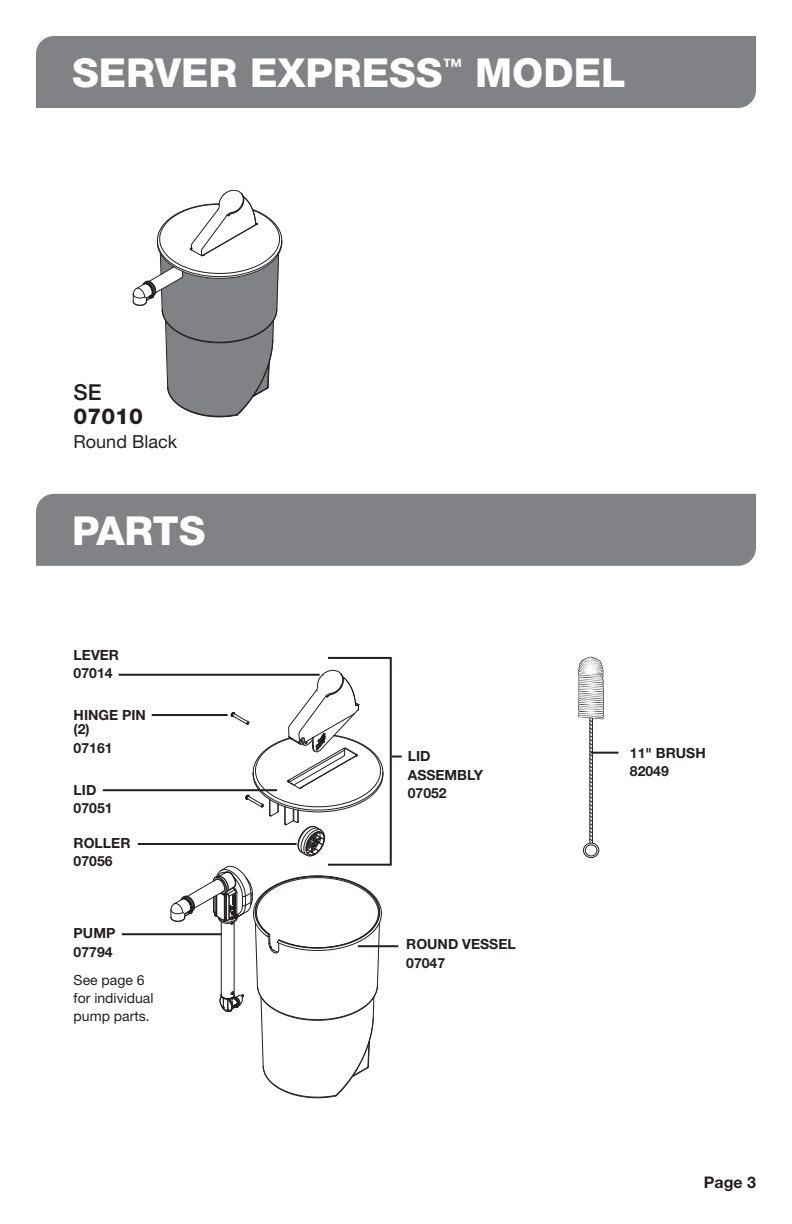
<style>
.page{position:relative;width:792px;height:1224px;background:#fff}
.page>*{position:absolute;margin:0;border:0;box-sizing:border-box;transform-origin:0 0}
.t1{font:800 40px "Helvetica Neue";color:#fff}
.t2{font:800 22px "Helvetica Neue";color:#231f20}
.t3{font:500 22px "Helvetica Neue";color:#231f20}
.t4{font:18px "Helvetica Neue";color:#231f20}
.t5{font:700 16px "Helvetica Neue";color:#231f20}
.t6{font:700 14px/18.4px "Helvetica Neue";color:#231f20}
.t7{font:14px/18px "Helvetica Neue";color:#231f20}
</style>
<div class="page">
<svg style="left:133px;top:190px;width:149px;height:227px"></svg>
<div style="left:36px;top:36px;width:720px;height:72px;background:#808285"></div>
<svg style="left:230px;top:669px;width:153px;height:188px"></svg>
<svg style="left:170px;top:865px;width:212px;height:234px"></svg>
<hr style="left:119px;top:674px;width:201px;height:2px;background:#231f20">
<hr style="left:103px;top:789px;width:174px;height:2px;background:#231f20">
<hr style="left:138px;top:843px;width:159px;height:2px;background:#231f20">
<hr style="left:122px;top:933px;width:100px;height:2px;background:#231f20">
<hr style="left:358px;top:945px;width:40px;height:2px;background:#231f20">
<svg style="left:392px;top:756px;width:10px;height:2px"></svg>
<hr style="left:152px;top:714px;width:76px;height:2px;background:#231f20">
<hr style="left:591px;top:752px;width:27px;height:2px;background:#231f20">
<hr style="left:592px;top:717px;width:1px;height:126px;background:#231f20">
<hr style="left:589px;top:717px;width:1px;height:126px;background:#231f20">
<div style="left:583px;top:843px;width:16px;height:15px;border:1px solid #231f20;border-radius:50%"></div>
<div style="left:585px;top:845px;width:12px;height:11px;border:1px solid #231f20;border-radius:50%"></div>
<svg style="left:578px;top:657px;width:26px;height:185px"></svg>
<div style="left:327px;top:657px;width:65px;height:209px;border:2px solid #231f20"></div>
<div style="left:36px;top:494px;width:720px;height:72px;background:#808285"></div>
<h1 class="t1" style="left:72px;top:49px;width:555px">SERVER EXPRESS<sup>™</sup> MODEL</h1>
<h2 class="t3" style="left:74px;top:379px;width:30px">SE</h2>
<h2 class="t2" style="left:74px;top:403px;width:71px">07010</h2>
<p class="t4" style="left:74px;top:430px;width:105px">Round Black</p>
<h1 class="t1" style="left:72px;top:507px;width:135px">PARTS</h1>
<p class="t6" style="left:74px;top:646px;width:47px">LEVER<br>07014</p>
<p class="t6" style="left:74px;top:708px;width:74px;line-height:14px">HINGE PIN (2)</p>
<p class="t6" style="left:74px;top:738px;width:40px">07161</p>
<p class="t6" style="left:74px;top:780px;width:40px">LID<br>07051</p>
<p class="t6" style="left:74px;top:834px;width:58px">ROLLER<br>07056</p>
<p class="t6" style="left:74px;top:924px;width:43px">PUMP<br>07794</p>
<p class="t7" style="left:74px;top:971px;width:81px">See page 6 for individual pump parts.</p>
<p class="t6" style="left:408px;top:747px;width:77px">LID<br>ASSEMBLY<br>07052</p>
<p class="t6" style="left:406px;top:935px;width:111px">ROUND VESSEL<br>07047</p>
<p class="t6" style="left:630px;top:743px;width:77px">11" BRUSH<br>82049</p>
<p class="t5" style="left:704px;top:1172px;width:54px">Page 3</p>
</div>
